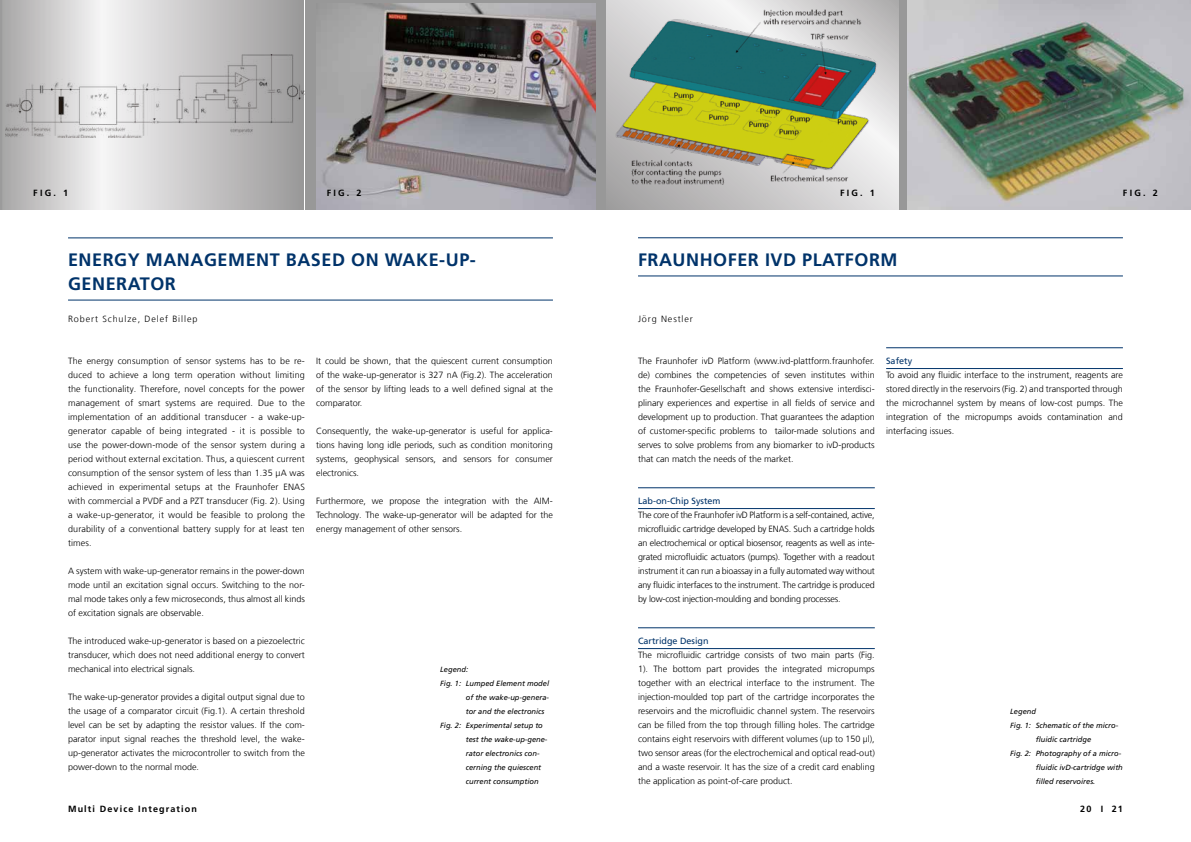
<style>
.page{position:relative;width:1191px;height:842px;background:#fff}
.page>*{position:absolute;margin:0;border:0;box-sizing:border-box;transform-origin:0 0}
.t1{font:700 18px/24px "Frutiger LT Com";letter-spacing:.03em;color:#00336a}
.t2{font:300 9px/14px "Frutiger LT Com";color:#000;text-align:justify}
.t3{font:700 9px "Frutiger LT Com";letter-spacing:.125em;color:#000}
.t4{font:9px "Frutiger LT Com";color:#00336a}
.t5{font:300 9px "Frutiger LT Com";letter-spacing:.1em;color:#000}
.t6{font:italic 7.5px "Frutiger LT Com";color:#000}
</style>
<div class="page">
<hr style="left:638px;top:488px;width:236px;height:1px;background:#00336a">
<hr style="left:638px;top:508px;width:236px;height:1px;background:#00336a">
<hr style="left:638px;top:628px;width:236px;height:1px;background:#00336a">
<hr style="left:638px;top:648px;width:236px;height:1px;background:#00336a">
<hr style="left:886px;top:348px;width:237px;height:1px;background:#00336a">
<hr style="left:886px;top:368px;width:237px;height:1px;background:#00336a">
<hr style="left:638px;top:238px;width:485px;height:1px;background:#00336a">
<hr style="left:638px;top:275px;width:485px;height:1px;background:#00336a">
<div style="left:595px;top:0;width:596px;height:210px;background:#989898"></div>
<img style="left:316px;top:3px;width:279px;height:207px">
<hr style="left:68px;top:238px;width:485px;height:1px;background:#00336a">
<hr style="left:68px;top:300px;width:485px;height:1px;background:#00336a">
<img style="left:907px;top:0;width:284px;height:210px">
<svg style="left:0;top:0;width:304px;height:210px;background:#c8c7c8"></svg>
<img style="left:6px;top:55px;width:299px;height:82px">
<svg style="left:606px;top:0;width:293px;height:210px;background:#cbcaca"></svg>
<img style="left:613px;top:10px;width:276px;height:175px">
<p class="t3" style="left:33px;top:188px;width:36px">FIG. 1</p>
<p class="t3" style="left:327px;top:188px;width:36px">FIG. 2</p>
<p class="t3" style="left:840px;top:188px;width:36px">FIG. 1</p>
<p class="t3" style="left:1123px;top:188px;width:36px">FIG. 2</p>
<h1 class="t1" style="left:68px;top:247px;width:409px">ENERGY MANAGEMENT BASED ON WAKE-UP-<br>GENERATOR</h1>
<p class="t5" style="left:68px;top:314px;width:131px">Robert Schulze, Delef Billep</p>
<p class="t2" style="left:68px;top:354px;width:238px">The energy consumption of sensor systems has to be re&shy;duced to achieve a long term operation without limiting the functionality. Therefore, novel concepts for the power management of smart systems are required. Due to the implementation of an additional transducer - a wake-up&shy;generator capable of being integrated - it is possible to use the power-down-mode of the sensor system during a period without external excitation. Thus, a quiescent current consumption of the sensor system of less than 1.35 µA was achieved in experimental setups at the Fraunhofer ENAS with commercial a PVDF and a PZT transducer (Fig. 2). Using a wake-up-generator, it would be feasible to prolong the durability of a conventional battery supply for at least ten times.</p>
<p class="t2" style="left:68px;top:564px;width:238px">A system with wake-up-generator remains in the power-down mode until an excitation signal occurs. Switching to the nor&shy;mal mode takes only a few microseconds, thus almost all kinds of excitation signals are observable.</p>
<p class="t2" style="left:68px;top:634px;width:238px">The introduced wake-up-generator is based on a piezoelectric transducer, which does not need additional energy to convert mechanical into electrical signals.</p>
<p class="t2" style="left:68px;top:690px;width:238px">The wake-up-generator provides a digital output signal due to the usage of a comparator circuit (Fig.1). A certain threshold level can be set by adapting the resistor values. If the com&shy;parator input signal reaches the threshold level, the wake&shy;up-generator activates the microcontroller to switch from the power-down to the normal mode.</p>
<p class="t2" style="left:316px;top:354px;width:238px">It could be shown, that the quiescent current consumption of the wake-up-generator is 327 nA (Fig.2). The acceleration of the sensor by lifting leads to a well defined signal at the comparator.</p>
<p class="t2" style="left:316px;top:424px;width:238px">Consequently, the wake-up-generator is useful for applica&shy;tions having long idle periods, such as condition monitoring systems, geophysical sensors, and sensors for consumer electronics.</p>
<p class="t2" style="left:316px;top:494px;width:238px">Furthermore, we propose the integration with the AIM-Technology. The wake-up-generator will be adapted for the energy management of other sensors.</p>
<p class="t6" style="left:440px;top:665px;width:29px">Legend:</p>
<p class="t6" style="left:440px;top:679px;width:110px">Fig. 1: Lumped Element model</p>
<p class="t6" style="left:466px;top:693px;width:85px">of the wake-up-genera-</p>
<p class="t6" style="left:466px;top:707px;width:80px">tor and the electronics</p>
<p class="t6" style="left:440px;top:721px;width:104px">Fig. 2: Experimental setup to</p>
<p class="t6" style="left:466px;top:735px;width:83px">test the wake-up-gene-</p>
<p class="t6" style="left:466px;top:749px;width:75px">rator electronics con-</p>
<p class="t6" style="left:466px;top:763px;width:77px">cerning the quiescent</p>
<p class="t6" style="left:466px;top:777px;width:74px">current consumption</p>
<h1 class="t1" style="left:638px;top:247px;width:261px">FRAUNHOFER IVD PLATFORM</h1>
<p class="t5" style="left:638px;top:314px;width:56px">Jörg Nestler</p>
<p class="t2" style="left:638px;top:354px;width:238px">The Fraunhofer ivD Platform (www.ivd-plattform.fraunhofer. de) combines the competencies of seven institutes within the Fraunhofer-Gesellschaft and shows extensive interdisci&shy;plinary experiences and expertise in all fields of service and development up to production. That guarantees the adaption of customer-specific problems to tailor-made solutions and serves to solve problems from any biomarker to ivD-products that can match the needs of the market.</p>
<p class="t4" style="left:638px;top:496px;width:84px">Lab-on-Chip System</p>
<p class="t2" style="left:638px;top:508px;width:238px">The core of the Fraunhofer ivD Platform is a self-contained, active, microfluidic cartridge developed by ENAS. Such a cartridge holds an electrochemical or optical biosensor, reagents as well as inte&shy;grated microfluidic actuators (pumps). Together with a readout instrument it can run a bioassay in a fully automated way without any fluidic interfaces to the instrument. The cartridge is produced by low-cost injection-moulding and bonding processes.</p>
<p class="t4" style="left:638px;top:636px;width:72px">Cartridge Design</p>
<p class="t2" style="left:638px;top:648px;width:238px">The microfluidic cartridge consists of two main parts (Fig.<br>1). The bottom part provides the integrated micropumps together with an electrical interface to the instrument. The injection-moulded top part of the cartridge incorporates the reservoirs and the microfluidic channel system. The reservoirs can be filled from the top through filling holes. The cartridge contains eight reservoirs with different volumes (up to 150 µl), two sensor areas (for the electrochemical and optical read-out) and a waste reservoir. It has the size of a credit card enabling the application as point-of-care product.</p>
<p class="t4" style="left:886px;top:356px;width:28px">Safety</p>
<p class="t2" style="left:886px;top:368px;width:238px">To avoid any fluidic interface to the instrument, reagents are stored directly in the reservoirs (Fig. 2) and transported through the microchannel system by means of low-cost pumps. The integration of the micropumps avoids contamination and interfacing issues.</p>
<p class="t6" style="left:1010px;top:707px;width:27px">Legend</p>
<p class="t6" style="left:1010px;top:721px;width:110px">Fig. 1: Schematic of the micro-</p>
<p class="t6" style="left:1035px;top:735px;width:57px">fluidic cartridge</p>
<p class="t6" style="left:1010px;top:749px;width:112px">Fig. 2: Photography of a micro-</p>
<p class="t6" style="left:1035px;top:763px;width:89px">fluidic ivD-cartridge with</p>
<p class="t6" style="left:1035px;top:777px;width:61px">filled reservoires.</p>
<p class="t3" style="left:68px;top:804px;width:130px">Multi Device Integration</p>
<p class="t3" style="left:1080px;top:804px;width:44px">20 I 21</p>
</div>
